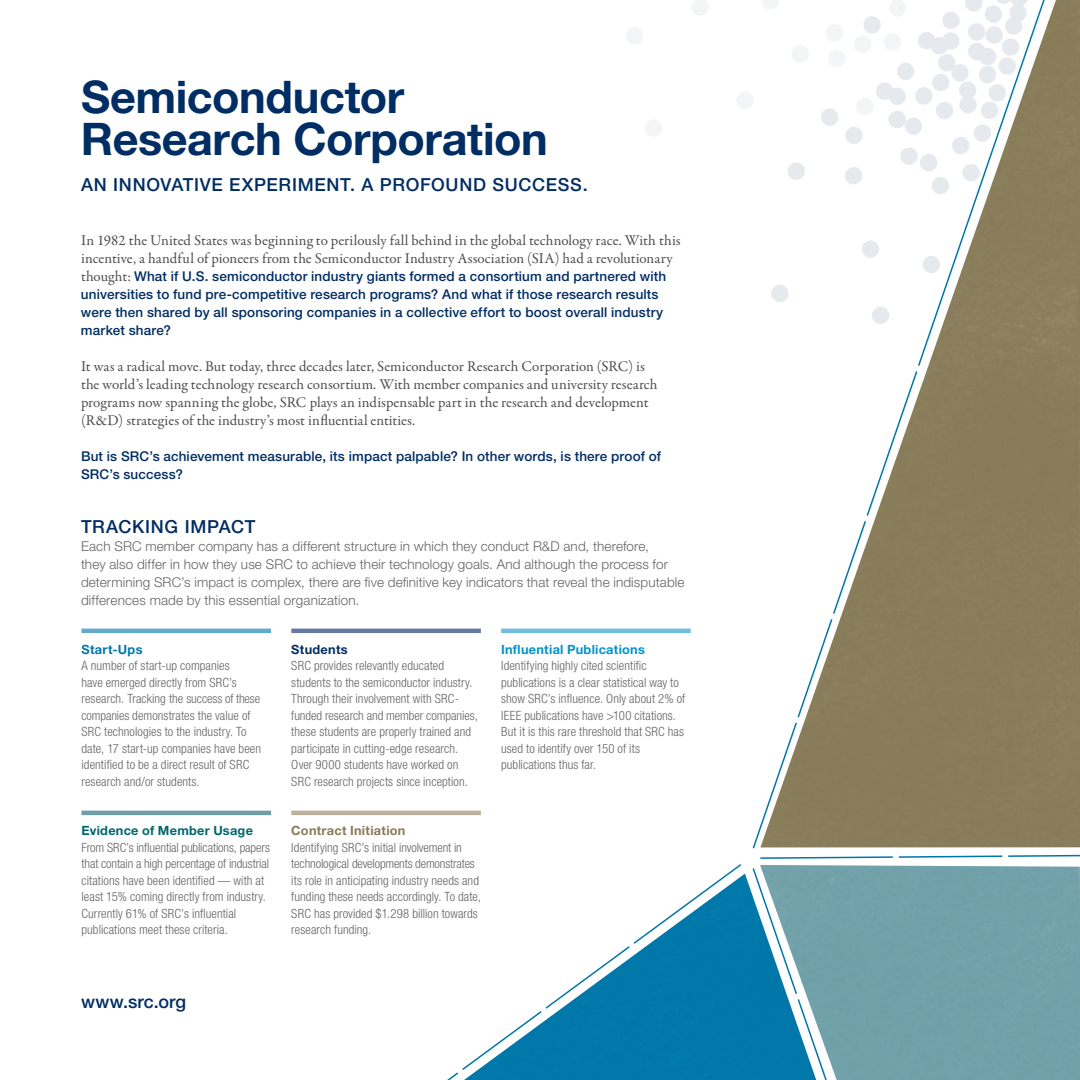
<style>
.page{position:relative;width:1080px;height:1080px;background:#fff}
.page>*{position:absolute;margin:0;border:0;box-sizing:border-box;transform-origin:0 0}
.t1{font:700 45px/42px "Helvetica Neue LT Std";letter-spacing:-.01em;color:#002d63}
.t2{font:500 18px "Helvetica Neue LT Std";letter-spacing:.04em;color:#002d63}
.t3{font:500 18px "Helvetica Neue LT Std";letter-spacing:.005em;color:#002d63}
.t4{font:15px/18px "Garamond Premr Pro";letter-spacing:.005em;color:#4d4d4f}
.t5{font:500 13.5px/18px "Helvetica Neue LT Std";letter-spacing:.01em;color:#002d63}
.t6{font:300 13.5px/18px "Helvetica Neue LT Std";letter-spacing:.01em;color:#636466}
.t7{font:300 condensed 12.75px/16.5px "Helvetica Neue LT Std";letter-spacing:.005em;color:#636466}
.t8{font:700 12.75px "Helvetica Neue LT Std";letter-spacing:.02em;color:#0094ca}
.t9{font:700 12.75px "Helvetica Neue LT Std";letter-spacing:.02em;color:#00666e}
.t10{font:700 12.75px "Helvetica Neue LT Std";letter-spacing:.02em;color:#887a57}
.t11{font:700 12.75px "Helvetica Neue LT Std";letter-spacing:.025em;color:#0076a8}
.t12{font:700 12.75px "Helvetica Neue LT Std";letter-spacing:.025em;color:#002d63}
.s1{font-family:"Garamond Premr Pro";font-weight:400;font-size:15px;color:#4d4d4f}
</style>
<div class="page">
<svg style="left:737px;top:92px;width:11px;height:17px"></svg>
<svg style="left:645px;top:120px;width:17px;height:16px"></svg>
<svg style="left:692px;top:0;width:16px;height:15px"></svg>
<svg style="left:626px;top:27px;width:17px;height:17px"></svg>
<img style="left:464px;top:874px;width:296px;height:206px">
<img style="left:760px;top:865px;width:320px;height:215px">
<img style="left:760px;top:0;width:320px;height:847px">
<hr style="left:1076px;top:0;width:4px;height:844px;background:#8a7e5b">
<hr style="left:82px;top:629px;width:189px;height:4px;background:#62abcf">
<hr style="left:82px;top:811px;width:189px;height:4px;background:#6e9fa8">
<hr style="left:291px;top:629px;width:190px;height:4px;background:#6679a3">
<hr style="left:291px;top:811px;width:190px;height:4px;background:#bbb19b">
<hr style="left:501px;top:629px;width:190px;height:4px;background:#70bde0">
<p class="t1" style="left:81px;top:75px;width:469px">Semiconductor<br>Research Corporation</p>
<p class="t2" style="left:81px;top:174px;width:508px">AN INNOVATIVE EXPERIMENT. A PROFOUND SUCCESS.</p>
<p class="t4" style="left:81px;top:232px;width:601px">In 1982 the United States was beginning to perilously fall behind in the global technology race. With this incentive, a handful of pioneers from the Semiconductor Industry Association (SIA) had a revolutionary</p>
<p class="t5" style="left:81px;top:267px;width:587px"><span class="s1">thought:</span> What if U.S. semiconductor industry giants formed a consortium and partnered with universities to fund pre-competitive research programs? And what if those research results were then shared by all sponsoring companies in a collective effort to boost overall industry market share?</p>
<p class="t4" style="left:81px;top:358px;width:578px">It was a radical move. But today, three decades later, Semiconductor Research Corporation (SRC) is the world’s leading technology research consortium. With member companies and university research programs now spanning the globe, SRC plays an indispensable part in the research and development (R&amp;D) strategies of the industry’s most influential entities.</p>
<p class="t5" style="left:81px;top:447px;width:582px">But is SRC’s achievement measurable, its impact palpable? In other words, is there proof of<br>SRC’s success?</p>
<p class="t2" style="left:81px;top:516px;width:176px">TRACKING IMPACT</p>
<p class="t6" style="left:81px;top:537px;width:605px">Each SRC member company has a different structure in which they conduct R&amp;D and, therefore,<br>they also differ in how they use SRC to achieve their technology goals. And although the process for determining SRC’s impact is complex, there are five definitive key indicators that reveal the indisputable differences made by this essential organization.</p>
<p class="t11" style="left:82px;top:641px;width:63px">Start-Ups</p>
<p class="t7" style="left:82px;top:657px;width:180px">A number of start-up companies<br>have emerged directly from SRC’s research. Tracking the success of these</p>
<p class="t7" style="left:82px;top:707px;width:181px">companies demonstrates the value of SRC technologies to the industry. To date, 17 start-up companies have been identified to be a direct result of SRC research and/or students.</p>
<p class="t9" style="left:82px;top:823px;width:173px">Evidence of Member Usage</p>
<p class="t7" style="left:82px;top:839px;width:190px">From SRC’s influential publications, papers that contain a high percentage of industrial citations have been identified — with at least 15% coming directly from industry.<br>Currently 61% of SRC’s influential publications meet these criteria.</p>
<p class="t12" style="left:291px;top:641px;width:58px">Students</p>
<p class="t7" style="left:291px;top:657px;width:188px">SRC provides relevantly educated students to the semiconductor industry.<br>Through their involvement with SRC&shy;funded research and member companies, these students are properly trained and participate in cutting-edge research.<br>Over 9000 students have worked on SRC research projects since inception.</p>
<p class="t10" style="left:291px;top:823px;width:116px">Contract Initiation</p>
<p class="t7" style="left:291px;top:839px;width:191px">Identifying SRC’s initial involvement in technological developments demonstrates its role in anticipating industry needs and funding these needs accordingly. To date, SRC has provided $1.298 billion towards research funding.</p>
<p class="t8" style="left:501px;top:641px;width:145px">Influential Publications</p>
<p class="t7" style="left:501px;top:657px;width:186px">Identifying highly cited scientific publications is a clear statistical way to show SRC’s influence. Only about 2% of IEEE publications have &gt;100 citations.<br>But it is this rare threshold that SRC has used to identify over 150 of its publications thus far.</p>
<p class="t3" style="left:81px;top:990px;width:107px">www.src.org</p>
</div>
